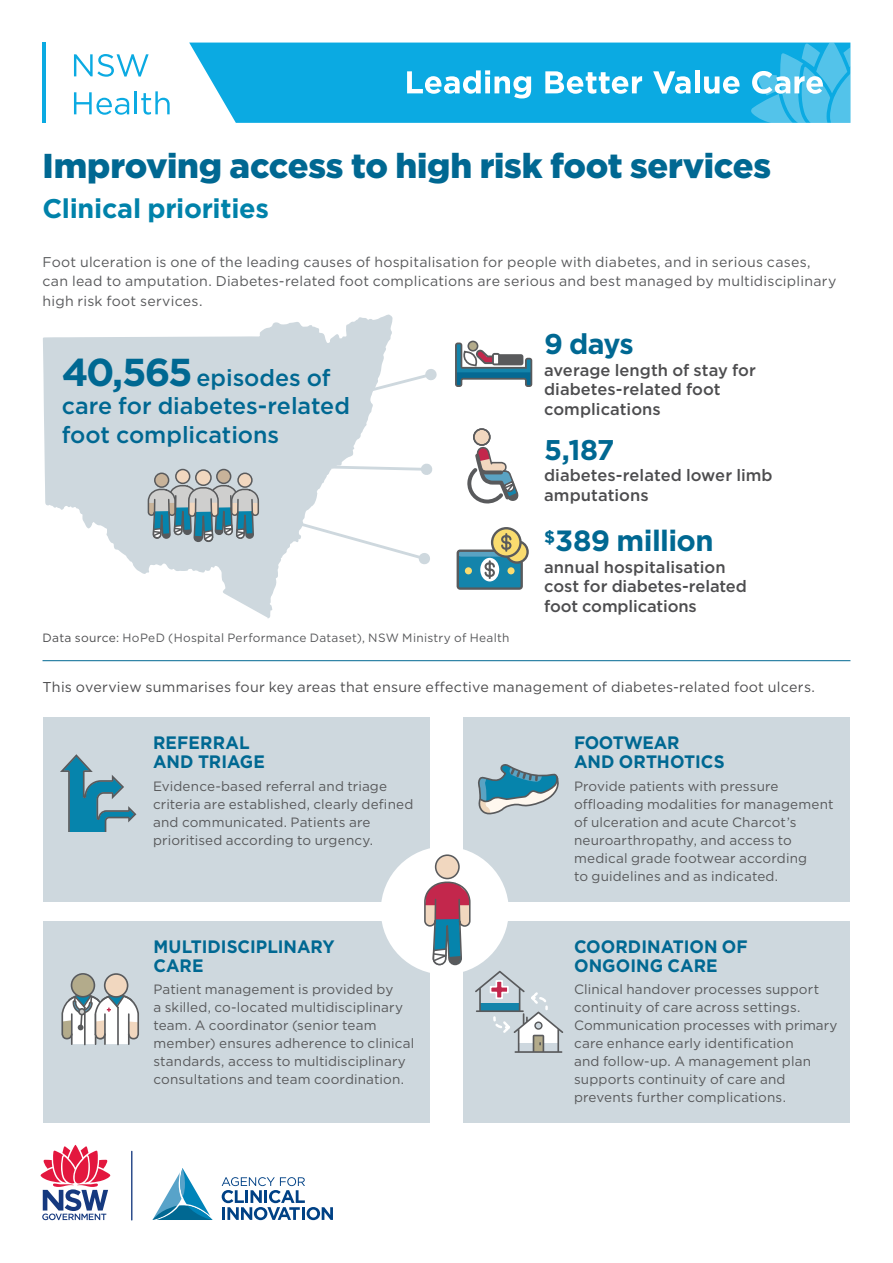
<style>
.page{position:relative;width:893px;height:1263px;background:#fff}
.page>*{position:absolute;margin:0;border:0;box-sizing:border-box;transform-origin:0 0}
.t1{font:900 34.5px "Gotham";letter-spacing:-.01em;color:#006892}
.t2{font:700 29.25px "Gotham";letter-spacing:-.02em;color:#006892}
.t3{font:700 28.5px "Gotham";letter-spacing:-.04em;color:#006892}
.t4{font:700 27px "Gotham";letter-spacing:-.01em;color:#0082aa}
.t5{font:500 23.25px/28.2px "Gotham";letter-spacing:-.005em;color:#006892}
.t6{font:700 18px/19.5px "Gotham";color:#006892;scale:.95 1}
.t7{font:500 16.5px/19.5px "Gotham";color:#4d4d4f}
.t8{font:14.25px "Gotham";letter-spacing:.015em;color:#4d4d4f}
.t9{font:14.1px/19.5px "Gotham";letter-spacing:.02em;color:#58595b}
.t10{font:13.5px/18px "Gotham";letter-spacing:.01em;color:#58595b}
.t11{font:12px "Gotham";letter-spacing:.025em;color:#58595b}
.s1{font-weight:700;font-size:38.85px}
.s2{color:#4d4d4f}
</style>
<div class="page">
<div style="left:463px;top:717px;width:387px;height:185px;background:#ced8de"></div>
<svg style="left:478px;top:764px;width:81px;height:51px"></svg>
<div style="left:43px;top:717px;width:386px;height:185px;background:#ced8de"></div>
<svg style="left:60px;top:754px;width:76px;height:77px"></svg>
<svg style="left:455px;top:341px;width:77px;height:46px"></svg>
<svg style="left:393px;top:369px;width:44px;height:17px"></svg>
<svg style="left:393px;top:548px;width:37px;height:17px"></svg>
<svg style="left:393px;top:463px;width:39px;height:12px"></svg>
<svg style="left:457px;top:527px;width:72px;height:63px"></svg>
<svg style="left:43px;top:314px;width:350px;height:305px;fill:#ced8de"></svg>
<div style="left:463px;top:921px;width:387px;height:202px;background:#ced8de"></div>
<div style="left:43px;top:921px;width:387px;height:202px;background:#ced8de"></div>
<div style="left:381px;top:846px;width:128px;height:128px;background:#fff;border-radius:50%"></div>
<hr style="left:43px;top:660px;width:807px;height:1px;background:#006892">
<div style="left:436px;top:856px;width:23px;height:22px;background:#f1d7bf;border-radius:50%"></div>
<div style="left:435px;top:854px;width:25px;height:25px;border:2px solid #595a5c;border-radius:50%"></div>
<svg style="left:147px;top:466px;width:113px;height:77px;background:#9badb2"></svg>
<div style="left:474px;top:429px;width:15px;height:16px;background:#f1d7bf;border-radius:50%"></div>
<div style="left:473px;top:428px;width:18px;height:18px;border:2px solid #595a5c;border-radius:50%"></div>
<svg style="left:467px;top:445px;width:52px;height:59px"></svg>
<svg style="left:61px;top:973px;width:78px;height:71px"></svg>
<svg style="left:423px;top:875px;width:140px;height:178px"></svg>
<div style="left:189px;top:43px;width:562px;height:80px;background:#0baae2"></div>
<svg style="left:74px;top:54px;width:75px;height:23px"></svg>
<svg style="left:74px;top:92px;width:55px;height:23px"></svg>
<hr style="left:135px;top:91px;width:2px;height:23px;background:#0baae2">
<svg style="left:141px;top:91px;width:29px;height:24px"></svg>
<hr style="left:42px;top:43px;width:4px;height:80px;background:#0baae2">
<svg style="left:407px;top:70px;width:124px;height:28px"></svg>
<svg style="left:545px;top:71px;width:97px;height:23px"></svg>
<svg style="left:653px;top:71px;width:37px;height:23px"></svg>
<div style="left:695px;top:70px;width:5px;height:23px;background:#fff"></div>
<svg style="left:704px;top:76px;width:35px;height:18px"></svg>
<svg style="left:751px;top:43px;width:99px;height:80px;background:#4abfe9"></svg>
<svg style="left:222px;top:1177px;width:111px;height:43px"></svg>
<hr style="left:131px;top:1151px;width:1px;height:69px;background:#15397f">
<svg style="left:40px;top:1144px;width:71px;height:76px"></svg>
<svg style="left:152px;top:1168px;width:61px;height:52px"></svg>
<h1 class="t1" style="left:43px;top:146px;width:730px">Improving access to high risk foot services</h1>
<h3 class="t4" style="left:43px;top:191px;width:228px">Clinical priorities</h3>
<p class="t9" style="left:43px;top:251px;width:795px">Foot ulceration is one of the leading causes of hospitalisation for people with diabetes, and in serious cases, can lead to amputation. Diabetes-related foot complications are serious and best managed by multidisciplinary high risk foot services.</p>
<h3 class="t5" style="left:62px;top:363px;width:290px"><span class="s1">40,565</span> episodes of care for diabetes-related foot complications</h3>
<p class="t11" style="left:43px;top:630px;width:468px"><span class="s2">Data source:</span> HoPeD (Hospital Performance Dataset), NSW Ministry of Health</p>
<h3 class="t3" style="left:544px;top:325px;width:91px">9 days</h3>
<p class="t7" style="left:544px;top:360px;width:213px">average length of stay for diabetes-related foot complications</p>
<h3 class="t3" style="left:544px;top:431px;width:72px">5,187</h3>
<p class="t7" style="left:544px;top:465px;width:230px">diabetes-related lower limb amputations</p>
<h2 class="t2" style="left:544px;top:522px;width:171px"><sup>$</sup>389 million</h2>
<p class="t7" style="left:544px;top:557px;width:204px">annual hospitalisation cost for diabetes-related foot complications</p>
<p class="t8" style="left:43px;top:678px;width:774px">This overview summarises four key areas that ensure effective management of diabetes-related foot ulcers.</p>
<h3 class="t6" style="left:153px;top:733px;width:119px">REFERRAL<br>AND TRIAGE</h3>
<p class="t10" style="left:153px;top:777px;width:262px">Evidence-based referral and triage criteria are established, clearly defined and communicated. Patients are prioritised according to urgency.</p>
<h3 class="t6" style="left:153px;top:936px;width:192px">MULTIDISCIPLINARY<br>CARE</h3>
<p class="t10" style="left:153px;top:980px;width:262px">Patient management is provided by<br>a skilled, co-located multidisciplinary team. A coordinator (senior team member) ensures adherence to clinical standards, access to multidisciplinary consultations and team coordination.</p>
<h3 class="t6" style="left:574px;top:733px;width:160px">FOOTWEAR<br>AND ORTHOTICS</h3>
<p class="t10" style="left:574px;top:777px;width:261px">Provide patients with pressure offloading modalities for management of ulceration and acute Charcot’s neuroarthropathy, and access to medical grade footwear according<br>to guidelines and as indicated.</p>
<h3 class="t6" style="left:574px;top:936px;width:184px">COORDINATION OF<br>ONGOING CARE</h3>
<p class="t10" style="left:574px;top:980px;width:265px">Clinical handover processes support continuity of care across settings.<br>Communication processes with primary care enhance early identification<br>and follow-up. A management plan supports continuity of care and prevents further complications.</p>
</div>
